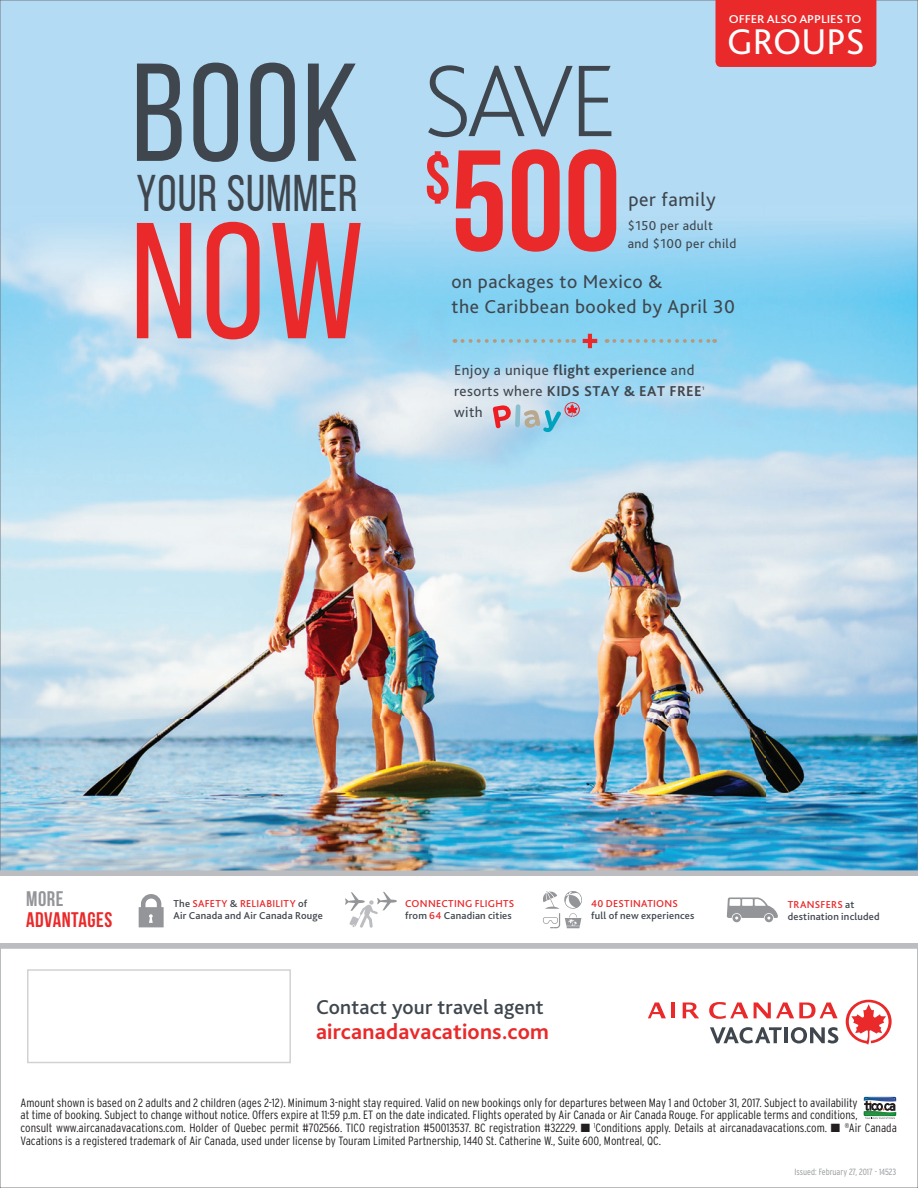
<style>
.page{position:relative;width:918px;height:1188px;background:#fff}
.page>*{position:absolute;margin:0;border:0;box-sizing:border-box;transform-origin:0 0}
.t1{font:164.7px "Bebas Neue";color:#e9292a}
.t2{font:700 142.95px "Bebas Neue";color:#e9292a}
.t3{font:139.05px "Bebas Neue";color:#3f464d}
.t4{font:200 106.5px "Bliss 2";color:#3f464d}
.t5{font:51.45px "Bebas Neue";letter-spacing:.02em;color:#3f464d;scale:.96 1}
.t6{font:37.5px "Bliss 2";color:#fff}
.t7{font:700 22.5px "Bliss 2";letter-spacing:.01em;color:#e9292a}
.t8{font:500 21px "Bliss 2";letter-spacing:.005em;color:#3f464d}
.t9{font:700 21px "Bebas Neue";letter-spacing:.025em;color:#e9292a}
.t10{font:700 21px "Bebas Neue";color:#939598}
.t11{font:19.95px "Bliss 2";letter-spacing:.03em;color:#3f464d}
.t12{font:19.5px/25.5px "Bliss 2";letter-spacing:.03em;color:#3f464d}
.t13{font:700 15px/21px "Bliss 2";letter-spacing:.03em;color:#3f464d}
.t14{font:15px "Bliss 2";color:#3f464d}
.t15{font:13.5px/18px "Bliss 2";letter-spacing:.03em;color:#3f464d}
.t16{font:300 condensed 12px/12.8px "Interstate";color:#231f20}
.t17{font:500 12px "Bliss 2";letter-spacing:-.01em;color:#fff;scale:1.1 1}
.t18{font:500 10.5px/12px "Bliss 2";letter-spacing:.02em;color:#3f464d}
.t19{font:500 10.5px/12px "Bliss 2";letter-spacing:.025em;color:#e9292a}
.t20{font:300 condensed 9px "Interstate";color:#939598}
.t21{font:700 5.25px "Bliss 2";color:#3f464d}
.s1{font-weight:400}
.s2{color:#e9292a}
.s3{color:#3f464d}
</style>
<div class="page">
<div style="left:0;top:0;width:918px;height:875px;background:#b3dbf4"></div>
<img style="left:2px;top:225px;width:914px;height:645px">
<img style="left:865px;top:1097px;width:30px;height:3px">
<svg style="left:864px;top:1100px;width:32px;height:19px"></svg>
<img style="left:865px;top:1111px;width:30px;height:4px">
<div style="left:27px;top:969px;width:264px;height:94px;border:2px solid #d1d2d4"></div>
<svg style="left:710px;top:1027px;width:72px;height:16px"></svg>
<hr style="left:785px;top:1027px;width:3px;height:16px;background:#3f464d">
<svg style="left:791px;top:1027px;width:47px;height:16px"></svg>
<svg style="left:846px;top:1000px;width:46px;height:45px"></svg>
<svg style="left:683px;top:1003px;width:16px;height:15px"></svg>
<svg style="left:648px;top:1003px;width:18px;height:15px"></svg>
<hr style="left:671px;top:1003px;width:4px;height:15px;background:#e9292a">
<svg style="left:709px;top:1002px;width:39px;height:17px"></svg>
<svg style="left:754px;top:1003px;width:84px;height:15px"></svg>
<div style="left:0;top:870px;width:918px;height:79px;border:6px solid #bcbdc0"></div>
<div style="left:0;top:876px;width:918px;height:67px;background:#fff"></div>
<svg style="left:139px;top:894px;width:25px;height:33px"></svg>
<svg style="left:543px;top:891px;width:39px;height:37px"></svg>
<svg style="left:345px;top:892px;width:52px;height:36px"></svg>
<svg style="left:727px;top:897px;width:51px;height:25px"></svg>
<div style="left:716px;top:0;width:160px;height:67px;background:#e9292a"></div>
<svg style="left:493px;top:402px;width:87px;height:30px"></svg>
<svg style="left:582px;top:333px;width:16px;height:16px"></svg>
<svg style="left:462px;top:339px;width:112px;height:4px"></svg>
<svg style="left:614px;top:339px;width:101px;height:4px"></svg>
<p class="t17" style="left:729px;top:11px;width:122px">OFFER ALSO APPLIES TO</p>
<h3 class="t3" style="left:131px;top:38px;width:229px">BOOK</h3>
<h3 class="t5" style="left:137px;top:166px;width:232px">YOUR SUMMER</h3>
<h1 class="t1" style="left:130px;top:192px;width:236px">NOW</h1>
<h3 class="t6" style="left:727px;top:19px;width:139px">GROUPS</h3>
<h3 class="t4" style="left:422px;top:35px;width:197px">SAVE</h3>
<h2 class="t2" style="left:425px;top:123px;width:198px"><sup>$</sup>500</h2>
<h3 class="t11" style="left:629px;top:187px;width:89px">per family</h3>
<p class="t15" style="left:628px;top:216px;width:110px">$150 per adult and $100 per child</p>
<h3 class="t12" style="left:451px;top:268px;width:285px">on packages to Mexico &amp;<br>the Caribbean booked by April 30</h3>
<p class="t13" style="left:454px;top:359px;width:249px"><span class="s1">Enjoy a unique</span> flight experience <span class="s1">and resorts where</span> KIDS STAY &amp; EAT FREE</p>
<p class="t21" style="left:702px;top:385px;width:4px">1</p>
<p class="t14" style="left:454px;top:403px;width:30px">with</p>
<h3 class="t10" style="left:26px;top:888px;width:39px">MORE</h3>
<h3 class="t9" style="left:26px;top:909px;width:88px">ADVANTAGES</h3>
<p class="t18" style="left:173px;top:898px;width:151px">The <span class="s2">SAFETY</span> &amp; <span class="s2">RELIABILITY</span> of<br>Air Canada and Air Canada Rouge</p>
<p class="t19" style="left:591px;top:898px;width:88px">40 DESTINATIONS</p>
<p class="t19" style="left:405px;top:898px;width:111px">CONNECTING FLIGHTS <span class="s3">from</span> 64 <span class="s3">Canadian cities</span></p>
<p class="t18" style="left:788px;top:898px;width:93px"><span class="s2">TRANSFERS</span> at destination included</p>
<p class="t18" style="left:591px;top:910px;width:105px">full of new experiences</p>
<h3 class="t8" style="left:316px;top:994px;width:229px">Contact your travel agent</h3>
<h3 class="t7" style="left:316px;top:1018px;width:234px">aircanadavacations.com</h3>
<p class="t16" style="left:21px;top:1096px;width:878px">Amount shown is based on 2 adults and 2 children (ages 2-12). Minimum 3-night stay required. Valid on new bookings only for departures between May 1 and October 31, 2017. Subject to availability<br>at time of booking. Subject to change without notice. Offers expire at 11:59 p.m. ET on the date indicated. Flights operated by Air Canada or Air Canada Rouge. For applicable terms and conditions,<br>consult www.aircanadavacations.com. Holder of Quebec permit #702566. TICO registration #50013537. BC registration #32229. ■ <sup>1</sup>Conditions apply. Details at aircanadavacations.com. ■ <sup>®</sup>Air Canada Vacations is a registered trademark of Air Canada, used under license by Touram Limited Partnership, 1440 St. Catherine W., Suite 600, Montreal, QC.</p>
<p class="t20" style="left:795px;top:1167px;width:103px">Issued: February 27, 2017 - 14523</p>
</div>
